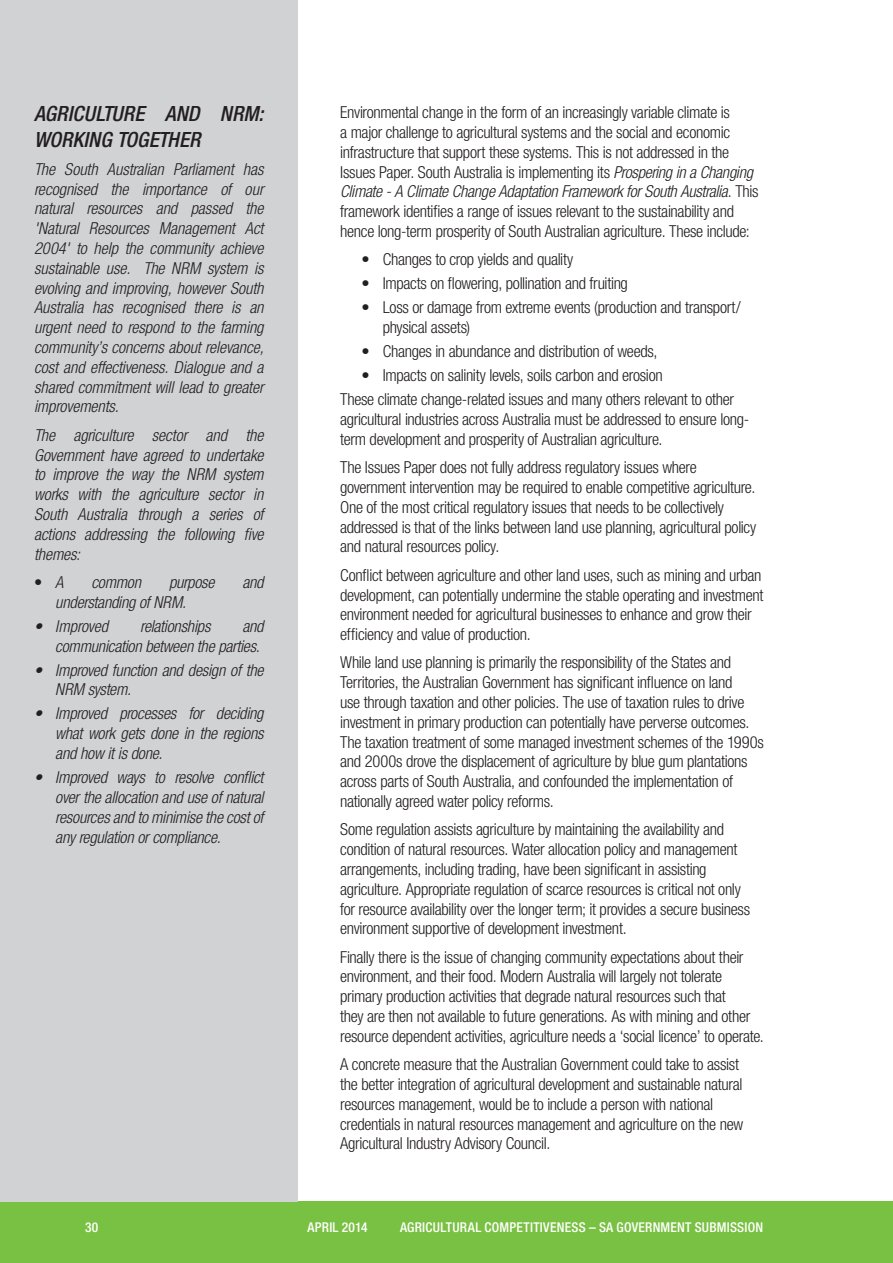
<style>
.page{position:relative;width:893px;height:1263px;background:#fff}
.page>*{position:absolute;margin:0;border:0;box-sizing:border-box;transform-origin:0 0}
.t1{font:italic 500 condensed 21px/25.2px "Helvetica Neue LT Pro";letter-spacing:.005em;color:#231f20}
.t2{font:300 condensed 16.5px/19.8px "Helvetica Neue LT Pro";letter-spacing:-.02em;color:#231f20}
.t3{font:italic 300 condensed 16.5px/19.8px "Helvetica Neue LT Pro";letter-spacing:-.01em;color:#231f20;text-align:justify}
.t4{font:500 condensed 13.5px "Helvetica Neue LT Pro";letter-spacing:.015em;color:#fff}
.s1{font-style:italic}
</style>
<div class="page">
<div style="left:0;top:1201px;width:893px;height:62px;background:#79c142"></div>
<div style="left:0;top:0;width:298px;height:1201px;background:#d1d2d4"></div>
<p class="t1" style="left:34px;top:102px;width:231px">AGRICULTURE AND NRM:<br>WORKING TOGETHER</p>
<p class="t3" style="left:34px;top:159px;width:231px">The South Australian Parliament has recognised the importance of our natural resources and passed the 'Natural Resources Management Act 2004' to help the community achieve sustainable use. The NRM system is evolving and improving, however South Australia has recognised there is an urgent need to respond to the farming community’s concerns about relevance, cost and effectiveness. Dialogue and a shared commitment will lead to greater improvements.</p>
<p class="t3" style="left:34px;top:425px;width:231px">The agriculture sector and the Government have agreed to undertake to improve the way the NRM system works with the agriculture sector in South Australia through a series of actions addressing the following five themes:</p>
<p class="t2" style="left:34px;top:572px;width:31px">• <span class="s1">A</span></p>
<p class="t3" style="left:91px;top:572px;width:51px">common</p>
<p class="t3" style="left:169px;top:572px;width:47px">purpose</p>
<p class="t3" style="left:242px;top:572px;width:23px">and</p>
<p class="t3" style="left:55px;top:592px;width:132px">understanding of NRM.</p>
<p class="t3" style="left:34px;top:616px;width:76px">• Improved</p>
<p class="t3" style="left:140px;top:616px;width:72px">relationships</p>
<p class="t3" style="left:55px;top:616px;width:210px;text-align:right">and<br>communication between the parties.</p>
<p class="t3" style="left:55px;top:660px;width:210px;text-indent:-21px">• Improved function and design of the<br>NRM system.</p>
<p class="t3" style="left:55px;top:704px;width:210px;text-indent:-21px">• Improved processes for deciding what work gets done in the regions and how it is done.</p>
<p class="t3" style="left:55px;top:768px;width:210px;text-indent:-21px">• Improved ways to resolve conflict over the allocation and use of natural resources and to minimise the cost of any regulation or compliance.</p>
<p class="t2" style="left:340px;top:102px;width:420px">Environmental change in the form of an increasingly variable climate is<br>a major challenge to agricultural systems and the social and economic infrastructure that support these systems. This is not addressed in the Issues Paper. South Australia is implementing its <span class="s1">Prospering in a Changing Climate - A Climate Change Adaptation Framework for South Australia</span>. This framework identifies a range of issues relevant to the sustainability and hence long-term prosperity of South Australian agriculture. These include:</p>
<p class="t2" style="left:361px;top:249px;width:213px">• Changes to crop yields and quality</p>
<p class="t2" style="left:361px;top:273px;width:268px">• Impacts on flowering, pollination and fruiting</p>
<p class="t2" style="left:383px;top:297px;width:359px;text-indent:-21px">• Loss or damage from extreme events (production and transport/ physical assets)</p>
<p class="t2" style="left:361px;top:341px;width:298px">• Changes in abundance and distribution of weeds,</p>
<p class="t2" style="left:340px;top:363px;width:395px;line-height:24px;text-indent:21px">• Impacts on salinity levels, soils carbon and erosion<br>These climate change-related issues and many others relevant to other</p>
<p class="t2" style="left:340px;top:409px;width:411px">agricultural industries across Australia must be addressed to ensure long&shy;term development and prosperity of Australian agriculture.</p>
<p class="t2" style="left:340px;top:457px;width:417px">The Issues Paper does not fully address regulatory issues where government intervention may be required to enable competitive agriculture.<br>One of the most critical regulatory issues that needs to be collectively addressed is that of the links between land use planning, agricultural policy and natural resources policy.</p>
<p class="t2" style="left:340px;top:565px;width:425px">Conflict between agriculture and other land uses, such as mining and urban development, can potentially undermine the stable operating and investment environment needed for agricultural businesses to enhance and grow their efficiency and value of production.</p>
<p class="t2" style="left:340px;top:652px;width:425px">While land use planning is primarily the responsibility of the States and Territories, the Australian Government has significant influence on land<br>use through taxation and other policies. The use of taxation rules to drive investment in primary production can potentially have perverse outcomes.<br>The taxation treatment of some managed investment schemes of the 1990s and 2000s drove the displacement of agriculture by blue gum plantations across parts of South Australia, and confounded the implementation of nationally agreed water policy reforms.</p>
<p class="t2" style="left:340px;top:819px;width:412px">Some regulation assists agriculture by maintaining the availability and condition of natural resources. Water allocation policy and management arrangements, including trading, have been significant in assisting agriculture. Appropriate regulation of scarce resources is critical not only for resource availability over the longer term; it provides a secure business environment supportive of development investment.</p>
<p class="t2" style="left:340px;top:947px;width:425px">Finally there is the issue of changing community expectations about their environment, and their food. Modern Australia will largely not tolerate primary production activities that degrade natural resources such that<br>they are then not available to future generations. As with mining and other resource dependent activities, agriculture needs a ‘social licence’ to operate.</p>
<p class="t2" style="left:340px;top:1054px;width:404px">A concrete measure that the Australian Government could take to assist the better integration of agricultural development and sustainable natural resources management, would be to include a person with national credentials in natural resources management and agriculture on the new Agricultural Industry Advisory Council.</p>
<p class="t4" style="left:85px;top:1219px;width:15px">30</p>
<p class="t4" style="left:307px;top:1219px;width:62px">APRIL 2014</p>
<p class="t4" style="left:400px;top:1219px;width:365px">AGRICULTURAL COMPETITIVENESS – SA GOVERNMENT SUBMISSION</p>
</div>
